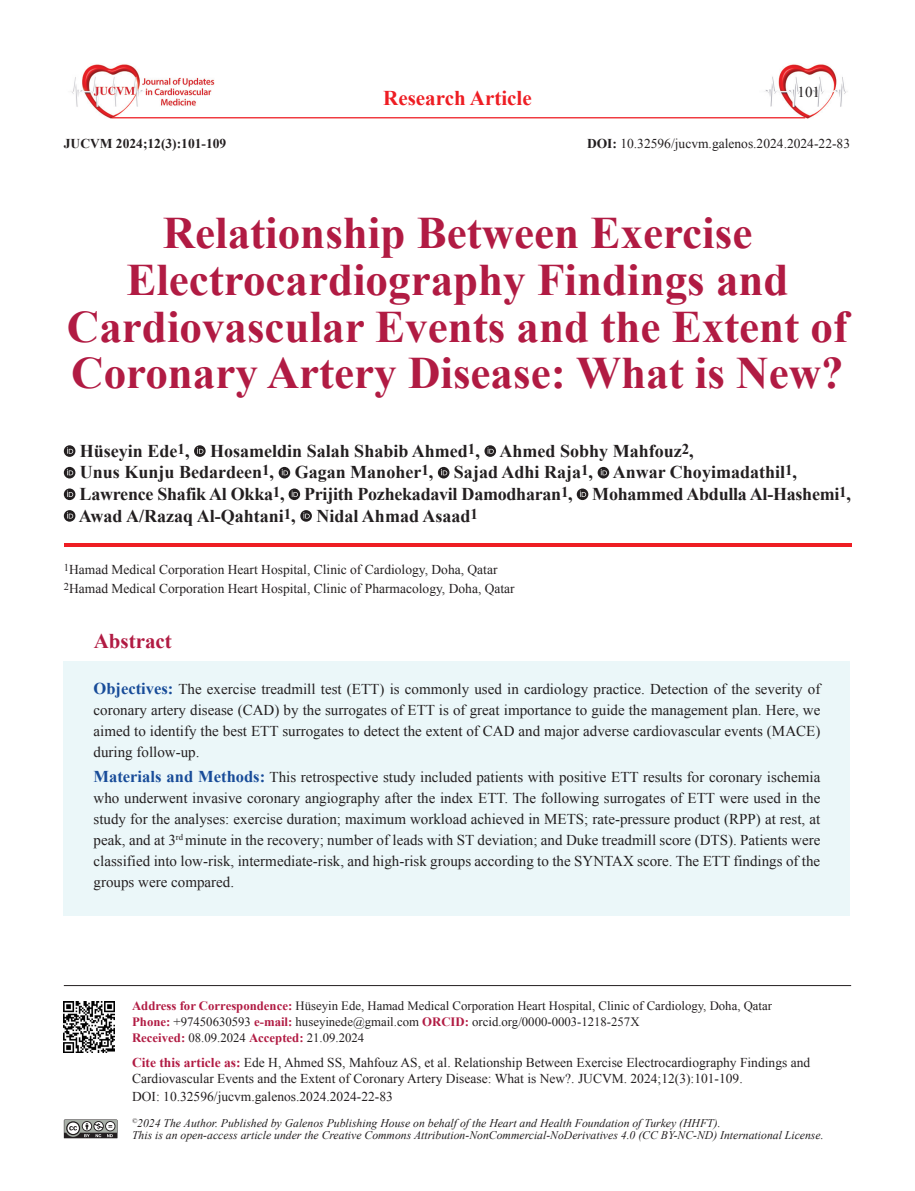
<style>
.page{position:relative;width:915px;height:1191px;background:#fff}
.page>*{position:absolute;margin:0;border:0;box-sizing:border-box;transform-origin:0 0}
.BASLIK{font:700 45px/46.5px "Times New Roman";color:#b11b43;text-align:center}
.t1{font:700 21px "Times New Roman";color:#ee1d23}
.ABSTRACT_BASLIK{font:700 21px "Times New Roman";color:#b11b43}
.YAZARLAR{font:700 18px/21.6px "Times New Roman";color:#231f20}
.OZET{font:15px/21px "Times New Roman";color:#231f20;text-align:justify}
.CITE_AS{font:13.5px/16.5px "Times New Roman";color:#231f20}
.KURUM{font:13.5px "Times New Roman";color:#231f20}
.DOİ{font:13.5px "Times New Roman";color:#231f20}
.YAZİSMA{font:13.5px "Times New Roman";color:#231f20}
.SAYFA_NO{font:700 13.5px "Times New Roman";color:#231f20}
.YAZİSMA-2{font:12.75px "Times New Roman";color:#231f20}
.t2{font:italic 11.7px/12px "Times New Roman";color:#231f20}
.s1{font-weight:700}
.s2{font-weight:700;font-size:16.5px;color:#184c99}
.s3{font-weight:700;color:#b11b43}
</style>
<div class="page">
<img style="left:759px;top:64px;width:89px;height:55px">
<img style="left:71px;top:64px;width:147px;height:55px">
<hr style="left:112px;top:117px;width:693px;height:1px;background:#ee1d23">
<svg style="left:64px;top:1119px;width:53px;height:19px"></svg>
<hr style="left:64px;top:985px;width:786px;height:1px;background:#231f20">
<img style="left:64px;top:1001px;width:51px;height:51px">
<hr style="left:64px;top:543px;width:786px;height:3px;background:#ee1d23">
<div style="left:64px;top:661px;width:785px;height:255px;background:#ebf7f9"></div>
<svg style="left:64px;top:445px;width:11px;height:12px"></svg>
<svg style="left:67px;top:447px;width:6px;height:7px"></svg>
<svg style="left:194px;top:445px;width:11px;height:12px"></svg>
<svg style="left:197px;top:447px;width:6px;height:7px"></svg>
<svg style="left:484px;top:445px;width:12px;height:12px"></svg>
<svg style="left:487px;top:447px;width:6px;height:7px"></svg>
<svg style="left:64px;top:467px;width:11px;height:11px"></svg>
<svg style="left:67px;top:469px;width:6px;height:6px"></svg>
<svg style="left:278px;top:467px;width:12px;height:11px"></svg>
<svg style="left:282px;top:469px;width:6px;height:6px"></svg>
<svg style="left:437px;top:467px;width:12px;height:11px"></svg>
<svg style="left:441px;top:469px;width:6px;height:6px"></svg>
<svg style="left:597px;top:467px;width:12px;height:11px"></svg>
<svg style="left:600px;top:469px;width:6px;height:6px"></svg>
<svg style="left:64px;top:488px;width:11px;height:12px"></svg>
<svg style="left:67px;top:490px;width:6px;height:7px"></svg>
<svg style="left:288px;top:488px;width:12px;height:12px"></svg>
<svg style="left:291px;top:490px;width:7px;height:7px"></svg>
<svg style="left:576px;top:488px;width:12px;height:12px"></svg>
<svg style="left:579px;top:490px;width:7px;height:7px"></svg>
<svg style="left:64px;top:510px;width:11px;height:12px"></svg>
<svg style="left:67px;top:512px;width:6px;height:6px"></svg>
<svg style="left:300px;top:510px;width:12px;height:12px"></svg>
<svg style="left:303px;top:512px;width:6px;height:6px"></svg>
<p class="SAYFA_NO" style="left:64px;top:134px;width:164px">JUCVM 2024;12(3):101-109</p>
<h2 class="t1" style="left:383px;top:84px;width:150px">Research Article</h2>
<p class="OZET" style="left:797px;top:81px;width:24px">101</p>
<p class="DOİ" style="left:586px;top:135px;width:264px"><span class="s1">DOI:</span> 10.32596/jucvm.galenos.2024.2024-22-83</p>
<p class="BASLIK" style="left:67px;top:209px;width:782px">Relationship Between Exercise Electrocardiography Findings and Cardiovascular Events and the Extent of Coronary Artery Disease: What is New?</p>
<p class="YAZARLAR" style="left:79px;top:439px;width:773px">Hüseyin Ede<sup>1</sup>, Hosameldin Salah Shabib Ahmed<sup>1</sup>, Ahmed Sobhy Mahfouz<sup>2</sup>,<br>Unus Kunju Bedardeen<sup>1</sup>, Gagan Manoher<sup>1</sup>, Sajad Adhi Raja<sup>1</sup>, Anwar Choyimadathil<sup>1</sup>, Lawrence Shafik Al Okka<sup>1</sup>, Prijith Pozhekadavil Damodharan<sup>1</sup>, Mohammed Abdulla Al-Hashemi<sup>1</sup>, Awad A/Razaq Al-Qahtani<sup>1</sup>, Nidal Ahmad Asaad<sup>1</sup></p>
<p class="KURUM" style="left:64px;top:560px;width:435px"><sup>1</sup>Hamad Medical Corporation Heart Hospital, Clinic of Cardiology, Doha, Qatar</p>
<p class="KURUM" style="left:64px;top:579px;width:452px"><sup>2</sup>Hamad Medical Corporation Heart Hospital, Clinic of Pharmacology, Doha, Qatar</p>
<p class="ABSTRACT_BASLIK" style="left:94px;top:627px;width:80px">Abstract</p>
<p class="OZET" style="left:94px;top:678px;width:728px"><span class="s2">Objectives:</span> The exercise treadmill test (ETT) is commonly used in cardiology practice. Detection of the severity of coronary artery disease (CAD) by the surrogates of ETT is of great importance to guide the management plan. Here, we aimed to identify the best ETT surrogates to detect the extent of CAD and major adverse cardiovascular events (MACE) during follow-up.</p>
<p class="OZET" style="left:94px;top:766px;width:728px"><span class="s2">Materials and Methods:</span> This retrospective study included patients with positive ETT results for coronary ischemia who underwent invasive coronary angiography after the index ETT. The following surrogates of ETT were used in the study for the analyses: exercise duration; maximum workload achieved in METS; rate-pressure product (RPP) at rest, at peak, and at 3<sup>rd</sup> minute in the recovery; number of leads with ST deviation; and Duke treadmill score (DTS). Patients were classified into low-risk, intermediate-risk, and high-risk groups according to the SYNTAX score. The ETT findings of the groups were compared.</p>
<p class="YAZİSMA-2" style="left:132px;top:997px;width:641px"><span class="s3">Address for Correspondence:</span> Hüseyin Ede, Hamad Medical Corporation Heart Hospital, Clinic of Cardiology, Doha, Qatar</p>
<p class="YAZİSMA-2" style="left:132px;top:1013px;width:509px"><span class="s3">Phone:</span> +97450630593 <span class="s3">e-mail:</span> huseyinede@gmail.com <span class="s3">ORCID:</span> orcid.org/0000-0003-1218-257X</p>
<p class="YAZİSMA-2" style="left:132px;top:1029px;width:233px"><span class="s3">Received:</span> 08.09.2024 <span class="s3">Accepted:</span> 21.09.2024</p>
<p class="CITE_AS" style="left:132px;top:1053px;width:679px"><span class="s3">Cite this article as:</span> Ede H, Ahmed SS, Mahfouz AS, et al. Relationship Between Exercise Electrocardiography Findings and<br>Cardiovascular Events and the Extent of Coronary Artery Disease: What is New?. JUCVM. 2024;12(3):101-109.</p>
<p class="YAZİSMA" style="left:132px;top:1087px;width:262px">DOI: 10.32596/jucvm.galenos.2024.2024-22-83</p>
<p class="t2" style="left:132px;top:1116px;width:692px"><sup>©</sup>2024 The Author. Published by Galenos Publishing House on behalf of the Heart and Health Foundation of Turkey (HHFT).<br>This is an open-access article under the Creative Commons Attribution-NonCommercial-NoDerivatives 4.0 (CC BY-NC-ND) International License.</p>
</div>
